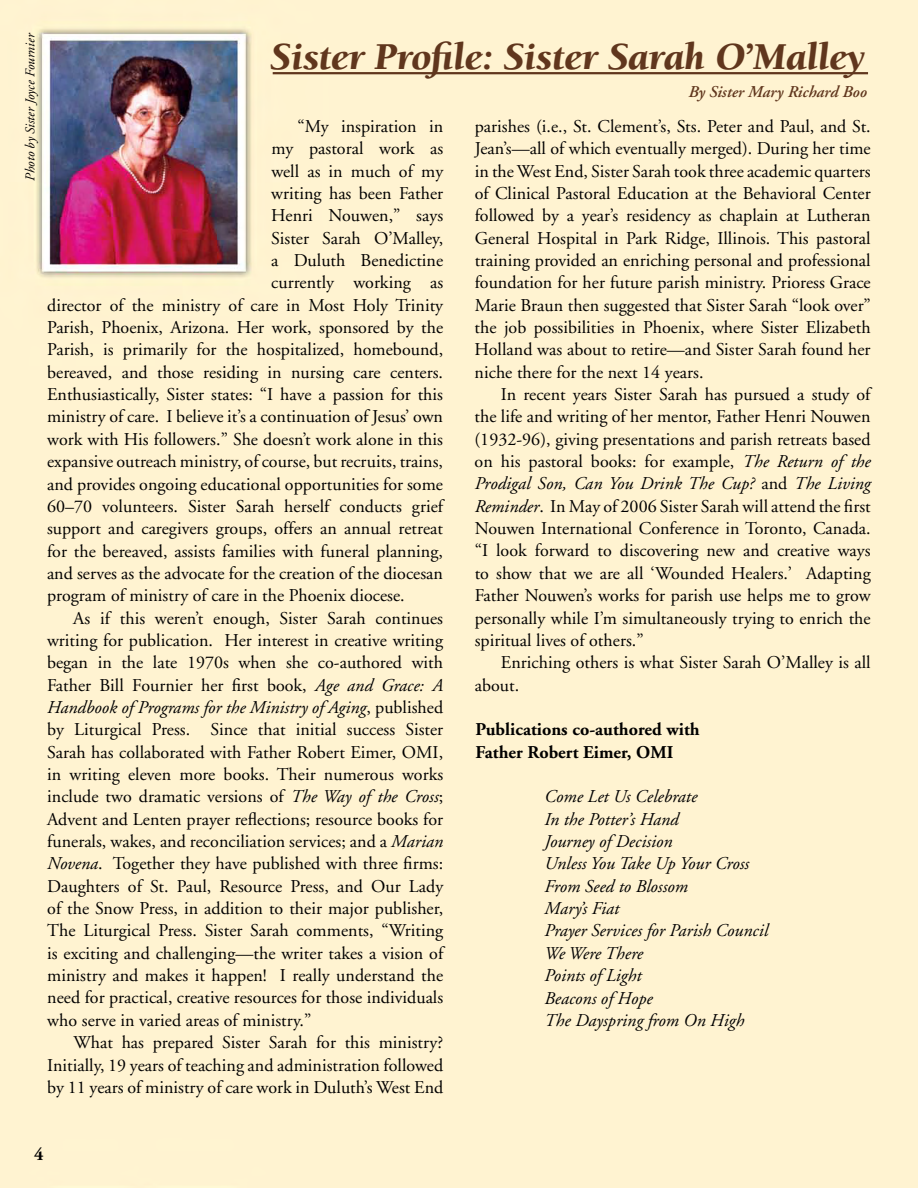
<style>
.page{position:relative;width:918px;height:1188px;background:#fff3d1}
.page>*{position:absolute;margin:0;border:0;box-sizing:border-box;transform-origin:0 0}
.t1{font:italic 900 39px "Berkeley";color:#60361d}
.t2{font:18px/22.4px "Adobe Garamond";color:#000;text-align:justify}
.t3{font:italic 18px/22.4px "Adobe Garamond";color:#000}
.t4{font:700 18px/22.4px "Adobe Garamond";color:#000}
.t5{font:italic 600 16.5px "Adobe Garamond";color:#60361d}
.t6{font:italic 13.5px "Adobe Garamond";color:#000}
.s1{font-style:italic}
.s2{font-style:normal}
</style>
<div class="page">
<hr style="left:273px;top:72px;width:595px;height:2px;background:#60361d">
<p class="t6" style="left:23px;top:181px;width:149px;rotate:-90deg">Photo by Sister Joyce Fournier</p>
<h1 class="t1" style="left:270px;top:37px;width:596px">Sister Profile: Sister Sarah O’Malley</h1>
<p class="t5" style="left:688px;top:83px;width:180px">By Sister Mary Richard Boo</p>
<p class="t2" style="left:475px;top:115px;width:398px">parishes (i.e., St. Clement’s, Sts. Peter and Paul, and St.<br>Jean’s—all of which eventually merged). During her time in the West End, Sister Sarah took three academic quarters of Clinical Pastoral Education at the Behavioral Center followed by a year’s residency as chaplain at Lutheran General Hospital in Park Ridge, Illinois. This pastoral training provided an enriching personal and professional foundation for her future parish ministry. Prioress Grace Marie Braun then suggested that Sister Sarah “look over” the job possibilities in Phoenix, where Sister Elizabeth Holland was about to retire—and Sister Sarah found her niche there for the next 14 years.</p>
<p class="t2" style="left:475px;top:384px;width:398px;text-indent:26px">In recent years Sister Sarah has pursued a study of the life and writing of her mentor, Father Henri Nouwen (1932-96), giving presentations and parish retreats based on his pastoral books: for example, <span class="s1">The Return of the Prodigal Son, Can You Drink The Cup?</span> and <span class="s1">The Living Reminder</span>. In May of 2006 Sister Sarah will attend the first Nouwen International Conference in Toronto, Canada. “I look forward to discovering new and creative ways to show that we are all ‘Wounded Healers.’ Adapting Father Nouwen’s works for parish use helps me to grow personally while I’m simultaneously trying to enrich the spiritual lives of others.”</p>
<p class="t2" style="left:475px;top:652px;width:397px;text-indent:26px">Enriching others is what Sister Sarah O’Malley is all about.</p>
<p class="t4" style="left:476px;top:719px;width:226px">Publications co-authored with<br>Father Robert Eimer, OMI</p>
<p class="t3" style="left:545px;top:786px;width:225px">Come Let Us Celebrate<br>In the Potter’s Hand<br>Journey of Decision<br>Unless You Take Up Your Cross<br>From Seed to Blossom<br>Mary’s Fiat<br>Prayer Services for Parish Council<br>We Were There<br>Points of Light<br>Beacons of Hope<br>The Dayspring from On High</p>
<p class="t2" style="left:298px;top:115px;width:147px">“My inspiration in</p>
<p class="t2" style="left:271px;top:138px;width:173px">my pastoral work as</p>
<p class="t2" style="left:271px;top:160px;width:173px">well as in much of my</p>
<p class="t2" style="left:271px;top:182px;width:173px">writing has been Father</p>
<p class="t2" style="left:271px;top:205px;width:173px">Henri Nouwen,” says</p>
<p class="t2" style="left:271px;top:227px;width:173px">Sister Sarah O’Malley,</p>
<p class="t2" style="left:271px;top:250px;width:173px">a Duluth Benedictine</p>
<p class="t2" style="left:271px;top:272px;width:173px">currently working as</p>
<p class="t2" style="left:47px;top:294px;width:397px">director of the ministry of care in Most Holy Trinity</p>
<p class="t2" style="left:47px;top:317px;width:398px">Parish, Phoenix, Arizona. Her work, sponsored by the</p>
<p class="t2" style="left:47px;top:339px;width:398px">Parish, is primarily for the hospitalized, homebound,</p>
<p class="t2" style="left:47px;top:361px;width:397px">bereaved, and those residing in nursing care centers.</p>
<p class="t2" style="left:47px;top:384px;width:397px">Enthusiastically, Sister states: “I have a passion for this</p>
<p class="t2" style="left:47px;top:406px;width:397px">ministry of care. I believe it’s a continuation of Jesus’ own</p>
<p class="t2" style="left:47px;top:428px;width:397px">work with His followers.” She doesn’t work alone in this</p>
<p class="t2" style="left:47px;top:451px;width:397px">expansive outreach ministry, of course, but recruits, trains,</p>
<p class="t2" style="left:47px;top:473px;width:398px">and provides ongoing educational opportunities for some</p>
<p class="t2" style="left:47px;top:495px;width:397px">60–70 volunteers. Sister Sarah herself conducts grief</p>
<p class="t2" style="left:47px;top:518px;width:397px">support and caregivers groups, offers an annual retreat</p>
<p class="t2" style="left:47px;top:540px;width:397px">for the bereaved, assists families with funeral planning,</p>
<p class="t2" style="left:47px;top:563px;width:398px">and serves as the advocate for the creation of the diocesan</p>
<p class="t2" style="left:47px;top:585px;width:359px">program of ministry of care in the Phoenix diocese.</p>
<p class="t2" style="left:73px;top:607px;width:371px">As if this weren’t enough, Sister Sarah continues</p>
<p class="t2" style="left:47px;top:630px;width:398px">writing for publication. Her interest in creative writing</p>
<p class="t2" style="left:47px;top:652px;width:398px">began in the late 1970s when she co-authored with</p>
<p class="t2" style="left:47px;top:674px;width:398px">Father Bill Fournier her first book, <span class="s1">Age and Grace: A</span></p>
<p class="t3" style="left:47px;top:697px;width:397px">Handbook of Programs for the Ministry of Aging<span class="s2">, published</span></p>
<p class="t2" style="left:47px;top:719px;width:398px">by Liturgical Press. Since that initial success Sister</p>
<p class="t2" style="left:47px;top:741px;width:397px">Sarah has collaborated with Father Robert Eimer, OMI,</p>
<p class="t2" style="left:47px;top:764px;width:397px">in writing eleven more books. Their numerous works</p>
<p class="t2" style="left:47px;top:786px;width:398px">include two dramatic versions of <span class="s1">The Way of the Cross</span>;</p>
<p class="t2" style="left:47px;top:808px;width:397px">Advent and Lenten prayer reflections; resource books for</p>
<p class="t2" style="left:47px;top:831px;width:398px">funerals, wakes, and reconciliation services; and a <span class="s1">Marian</span></p>
<p class="t2" style="left:47px;top:853px;width:398px"><span class="s1">Novena</span>. Together they have published with three firms:</p>
<p class="t2" style="left:47px;top:875px;width:397px">Daughters of St. Paul, Resource Press, and Our Lady</p>
<p class="t2" style="left:47px;top:898px;width:397px">of the Snow Press, in addition to their major publisher,</p>
<p class="t2" style="left:47px;top:920px;width:397px">The Liturgical Press. Sister Sarah comments, “Writing</p>
<p class="t2" style="left:47px;top:942px;width:398px">is exciting and challenging—the writer takes a vision of</p>
<p class="t2" style="left:47px;top:965px;width:398px">ministry and makes it happen! I really understand the</p>
<p class="t2" style="left:47px;top:987px;width:397px">need for practical, creative resources for those individuals</p>
<p class="t2" style="left:47px;top:1009px;width:266px">who serve in varied areas of ministry.”</p>
<p class="t2" style="left:74px;top:1032px;width:371px">What has prepared Sister Sarah for this ministry?</p>
<p class="t2" style="left:47px;top:1054px;width:398px">Initially, 19 years of teaching and administration followed</p>
<p class="t2" style="left:47px;top:1077px;width:398px">by 11 years of ministry of care work in Duluth’s West End</p>
<p class="t4" style="left:34px;top:1143px;width:11px">4</p>
</div>
